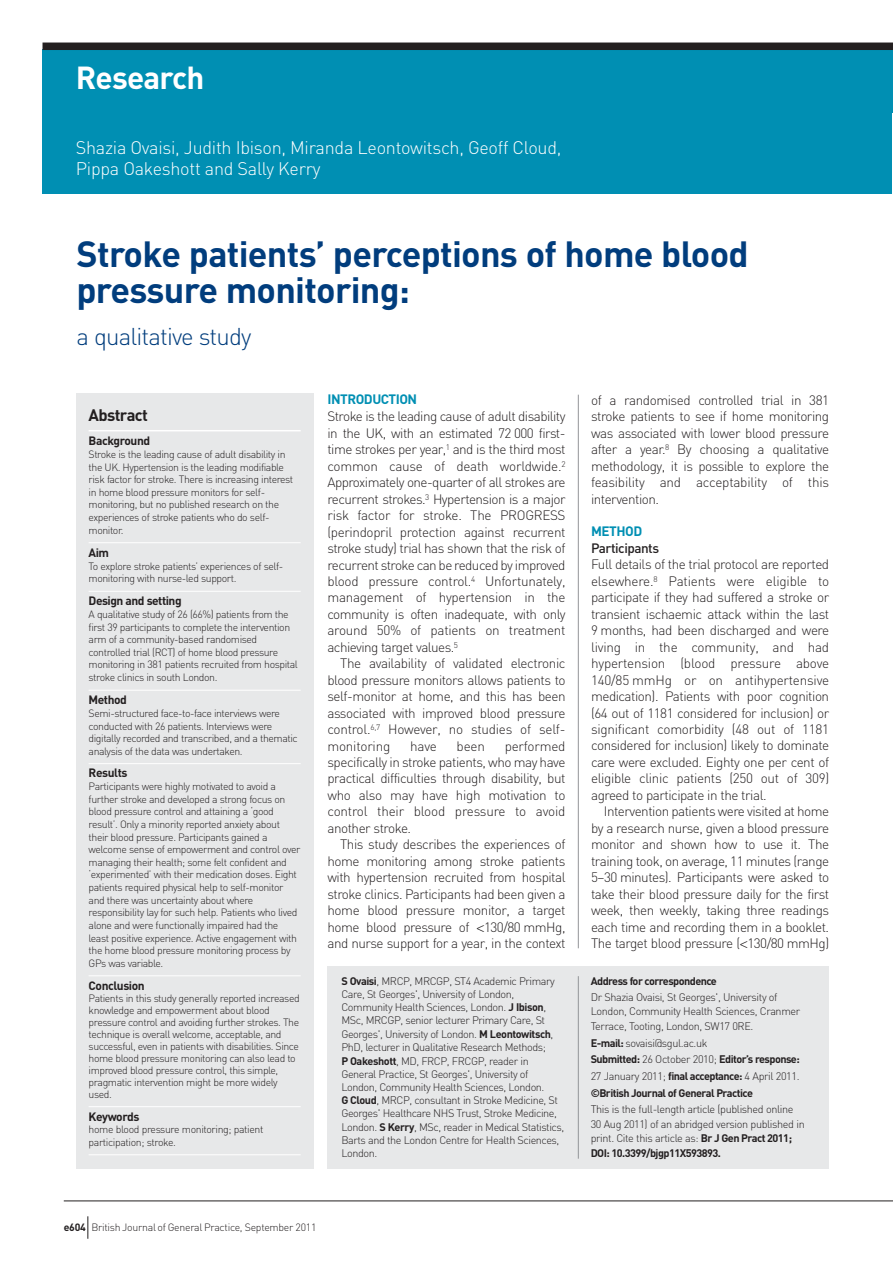
<style>
.page{position:relative;width:893px;height:1263px;background:#fff}
.page>*{position:absolute;margin:0;border:0;box-sizing:border-box;transform-origin:0 0}
.t1{font:700 36px/36px "DIN";letter-spacing:-.02em;color:#013d7d}
.t2{font:700 31.5px "DIN";letter-spacing:-.025em;color:#fff}
.t3{font:300 24px "DIN";letter-spacing:-.035em;color:#013d7d}
.t4{font:300 18px/21px "DIN";letter-spacing:-.015em;color:#fff}
.t5{font:700 16.5px "DIN";letter-spacing:-.035em;color:#231f20}
.t6{font:300 13.5px/16.5px "DIN";letter-spacing:-.035em;color:#231f20;text-align:justify}
.t7{font:700 13.5px "DIN";letter-spacing:-.035em;color:#008fb3}
.t8{font:500 13.5px "DIN";letter-spacing:-.035em;color:#231f20}
.t9{font:700 12px "DIN";letter-spacing:-.035em;color:#231f20}
.t10{font:300 10.8px/13.2px "DIN";letter-spacing:-.04em;color:#231f20}
.t11{font:700 10.8px/17px "DIN";letter-spacing:-.05em;color:#231f20}
.t12{font:300 10.5px/12.6px "DIN";letter-spacing:-.04em;color:#231f20}
.s1{font-family:"Helvetica Neue"}
.s2{font-weight:700}
.s3{font-weight:300}
</style>
<div class="page">
<hr style="left:578px;top:395px;width:1px;height:553px;background:#939598">
<div style="left:327px;top:966px;width:502px;height:203px;background:#e7e8e9"></div>
<hr style="left:578px;top:976px;width:1px;height:183px;background:#939598">
<div style="left:43px;top:49px;width:849px;height:144px;background:#008fb3"></div>
<div style="left:76px;top:394px;width:237px;height:775px;background:#e7e8e9"></div>
<hr style="left:89px;top:430px;width:212px;height:1px;background:#fff">
<hr style="left:89px;top:542px;width:212px;height:1px;background:#fff">
<hr style="left:89px;top:591px;width:212px;height:1px;background:#fff">
<hr style="left:89px;top:690px;width:212px;height:1px;background:#fff">
<hr style="left:89px;top:763px;width:212px;height:1px;background:#fff">
<hr style="left:89px;top:975px;width:212px;height:1px;background:#fff">
<hr style="left:89px;top:1106px;width:212px;height:1px;background:#fff">
<hr style="left:89px;top:1154px;width:212px;height:1px;background:#fff">
<hr style="left:64px;top:1200px;width:829px;height:1px;background:#231f20">
<svg style="left:87px;top:1216px;width:1px;height:23px"></svg>
<div style="left:820px;top:49px;width:73px;height:64px;background:#008fb3"></div>
<div style="left:43px;top:43px;width:850px;height:7px;background:#231f20"></div>
<h2 class="t2" style="left:76px;top:59px;width:130px">Research</h2>
<h3 class="t4" style="left:76px;top:137px;width:487px">Shazia Ovaisi, Judith Ibison, Miranda Leontowitsch, Geoff Cloud,<br>Pippa Oakeshott and Sally Kerry</h3>
<h1 class="t1" style="left:77px;top:237px;width:674px">Stroke patients’ perceptions of home blood pressure monitoring:</h1>
<h3 class="t3" style="left:77px;top:323px;width:176px">a qualitative study</h3>
<p class="t5" style="left:89px;top:405px;width:61px">Abstract</p>
<p class="t9" style="left:89px;top:434px;width:63px">Background</p>
<p class="t12" style="left:89px;top:448px;width:206px">Stroke is the leading cause of adult disability in the UK. Hypertension is the leading modifiable risk factor for stroke. There is increasing interest in home blood pressure monitors for self&shy;monitoring, but no published research on the experiences of stroke patients who do self&shy;monitor.</p>
<p class="t9" style="left:89px;top:545px;width:22px">Aim</p>
<p class="t12" style="left:89px;top:559px;width:196px">To explore stroke patients’ experiences of self&shy;monitoring with nurse-led support.</p>
<p class="t9" style="left:89px;top:594px;width:95px">Design and setting</p>
<p class="t12" style="left:89px;top:608px;width:211px">A qualitative study of 26 (66%) patients from the first 39 participants to complete the intervention arm of a community-based randomised controlled trial (RCT) of home blood pressure monitoring in 381 patients recruited from hospital stroke clinics in south London.</p>
<p class="t9" style="left:89px;top:693px;width:40px">Method</p>
<p class="t12" style="left:89px;top:707px;width:211px">Semi-structured face-to-face interviews were conducted with 26 patients. Interviews were digitally recorded and transcribed, and a thematic analysis of the data was undertaken.</p>
<p class="t9" style="left:89px;top:766px;width:40px">Results</p>
<p class="t12" style="left:89px;top:780px;width:213px">Participants were highly motivated to avoid a further stroke and developed a strong focus on blood pressure control and attaining a ‘good result’. Only a minority reported anxiety about their blood pressure. Participants gained a welcome sense of empowerment and control over managing their health; some felt confident and ‘experimented’ with their medication doses. Eight patients required physical help to self-monitor and there was uncertainty about where responsibility lay for such help. Patients who lived alone and were functionally impaired had the least positive experience. Active engagement with the home blood pressure monitoring process by GPs was variable.</p>
<p class="t9" style="left:89px;top:979px;width:58px">Conclusion</p>
<p class="t12" style="left:89px;top:992px;width:213px;line-height:12px">Patients in this study generally reported increased knowledge and empowerment about blood pressure control and avoiding further strokes. The technique is overall welcome, acceptable, and successful, even in patients with disabilities. Since home blood pressure monitoring can also lead to improved blood pressure control, this simple, pragmatic intervention might be more widely used.</p>
<p class="t9" style="left:89px;top:1109px;width:52px">Keywords</p>
<p class="t12" style="left:89px;top:1123px;width:176px">home blood pressure monitoring; patient participation; stroke.</p>
<p class="t7" style="left:327px;top:392px;width:91px">INTRODUCTION</p>
<p class="t6" style="left:327px;top:408px;width:240px">Stroke is the leading cause of adult disability in the UK, with an estimated 72 000 first&shy;time strokes per year,<sup>1</sup> and is the third most common cause of death worldwide.<sup>2<br></sup>Approximately one-quarter of all strokes are recurrent strokes.<sup>3</sup> Hypertension is a major risk factor for stroke. The PROGRESS (perindopril protection against recurrent stroke study) trial has shown that the risk of recurrent stroke can be reduced by improved blood pressure control.<sup>4</sup> Unfortunately, management of hypertension in the community is often inadequate, with only around 50% of patients on treatment achieving target values.<sup>5</sup></p>
<p class="t6" style="left:327px;top:655px;width:240px;text-indent:13px">The availability of validated electronic blood pressure monitors allows patients to self-monitor at home, and this has been associated with improved blood pressure control.<sup>6,7</sup> However, no studies of self&shy;monitoring</p>
<p class="t6" style="left:327px;top:738px;width:240px;text-indent:177px">performed specifically in stroke patients, who may have practical difficulties through disability, but who also may have high motivation to control their blood pressure to avoid another stroke.</p>
<p class="t6" style="left:327px;top:836px;width:240px;text-indent:13px">This study describes the experiences of home monitoring among stroke patients with hypertension recruited from hospital stroke clinics. Participants had been given a home blood pressure monitor, a target home blood pressure of <span class="s1">&lt;</span>130/80 mmHg, and nurse support for a year, in the context</p>
<p class="t6" style="left:410px;top:738px;width:28px">have</p>
<p class="t6" style="left:457px;top:738px;width:30px">been</p>
<p class="t6" style="left:591px;top:392px;width:240px">of a randomised controlled trial in 381 stroke patients to see if home monitoring was associated with lower blood pressure after a year.<sup>8</sup> By choosing a qualitative methodology, it is possible to explore the feasibility and acceptability of this intervention.</p>
<p class="t7" style="left:591px;top:523px;width:53px">METHOD</p>
<p class="t8" style="left:591px;top:541px;width:70px">Participants</p>
<p class="t6" style="left:591px;top:556px;width:240px">Full details of the trial protocol are reported elsewhere.<sup>8</sup> Patients were eligible to participate if they had suffered a stroke or transient ischaemic attack within the last 9 months, had been discharged and were living in the community, and had hypertension (blood pressure above 140/85 mmHg or on antihypertensive medication). Patients with poor cognition (64 out of 1181 considered for inclusion) or significant comorbidity (48 out of 1181 considered for inclusion) likely to dominate care were excluded. Eighty one per cent of eligible clinic patients (250 out of 309) agreed to participate in the trial.</p>
<p class="t6" style="left:591px;top:803px;width:240px;text-indent:13px">Intervention patients were visited at home by a research nurse, given a blood pressure monitor and shown how to use it. The training took, on average, 11 minutes (range 5–30 minutes). Participants were asked to take their blood pressure daily for the first week, then weekly, taking three readings each time and recording them in a booklet.<br>The target blood pressure (<span class="s1">&lt;</span>130/80 mmHg)</p>
<p class="t10" style="left:341px;top:974px;width:224px"><span class="s2">S Ovaisi</span>, MRCP, MRCGP, ST4 Academic Primary Care, St Georges', University of London, Community Health Sciences, London. <span class="s2">J Ibison</span>, MSc, MRCGP, senior lecturer Primary Care, St Georges', University of London. <span class="s2">M Leontowitsch</span>, PhD, lecturer in Qualitative Research Methods;<br><span class="s2">P Oakeshott</span>, MD, FRCP, FRCGP, reader in General Practice, St Georges', University of London, Community Health Sciences, London.<br><span class="s2">G Cloud</span>, MRCP, consultant in Stroke Medicine, St Georges' Healthcare NHS Trust, Stroke Medicine, London. <span class="s2">S Kerry</span>, MSc, reader in Medical Statistics, Barts and the London Centre for Health Sciences, London.</p>
<p class="t11" style="left:591px;top:973px;width:128px">Address for correspondence</p>
<p class="t10" style="left:591px;top:990px;width:211px;line-height:14.4px">Dr Shazia Ovaisi, St Georges', University of<br>London, Community Health Sciences, Cranmer<br>Terrace, Tooting, London, SW17 0RE.</p>
<p class="t11" style="left:591px;top:1034px;width:210px">E-mail: <span class="s3">sovaisi@sgul.ac.uk<br></span>Submitted: <span class="s3">26 October 2010;</span> Editor’s response:<br><span class="s3">27 January 2011;</span> final acceptance: <span class="s3">4 April 2011. </span>©British Journal of General Practice</p>
<p class="t10" style="left:591px;top:1102px;width:216px;line-height:14.7px">This is the full-length article (published online 30 Aug 2011) of an abridged version published in print. Cite this article as: <span class="s2">Br J Gen Pract 2011; DOI: 10.3399/bjgp11X593893.</span></p>
<p class="t12" style="left:64px;top:1221px;width:254px"><span class="s2">e604</span> British Journal of General Practice, September 2011</p>
</div>
